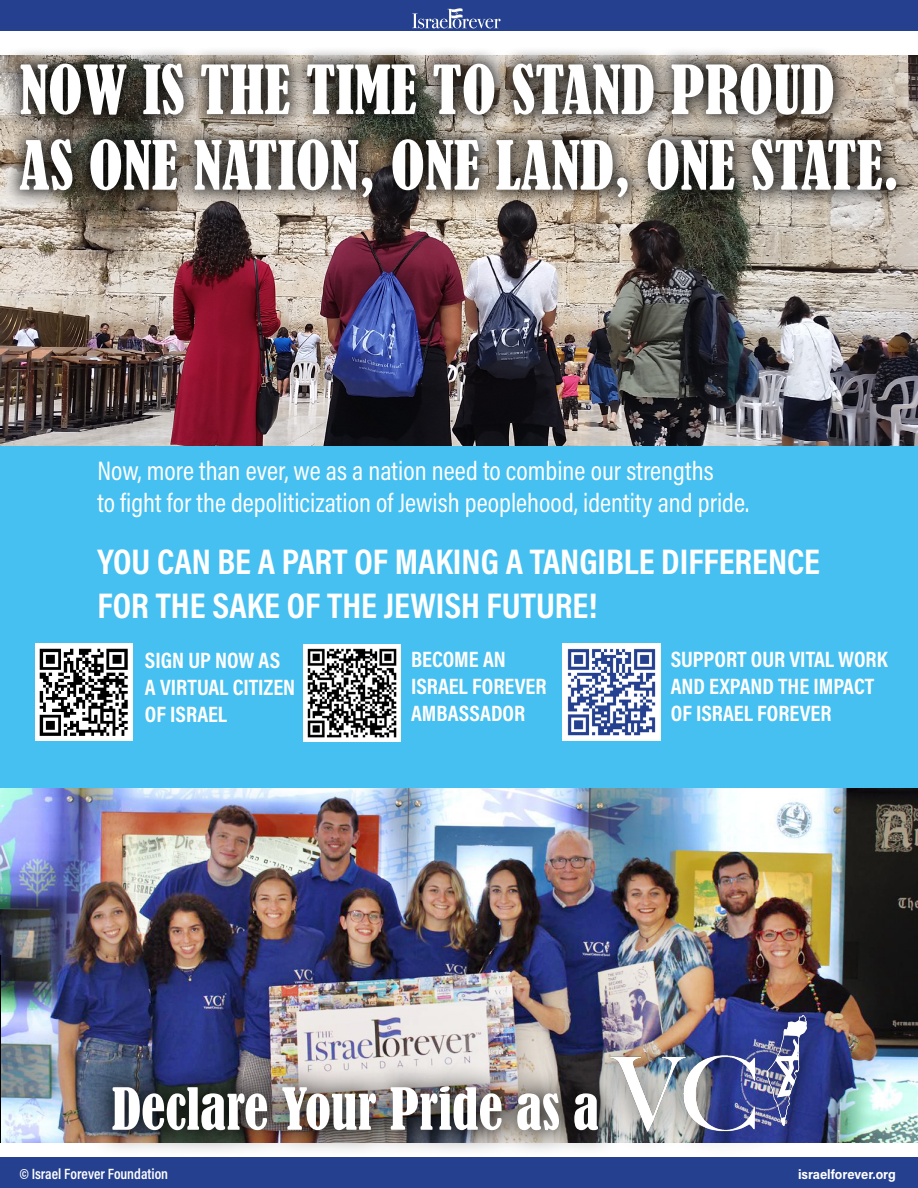
<style>
.page{position:relative;width:918px;height:1188px;background:#fff}
.page>*{position:absolute;margin:0;border:0;box-sizing:border-box;transform-origin:0 0}
.Paragraph_Style_1{font:condensed 63px/75.6px "Bernard";color:#fff}
.t1{font:condensed 54px "Bernard";color:#fff}
.t2{font:36px "Acumin Variable Concept";color:#fff}
.t3{font:27px "Acumin Variable Concept";color:#fff}
.t4{font:22.5px/27px "Acumin Variable Concept";color:#fff}
.t5{font:600 15px "Acumin Pro Cond";color:#fff}
.t6{font:700 13.5px "Acumin Pro Semi Cond";color:#fff}
</style>
<div class="page">
<div style="left:0;top:0;width:918px;height:31px;background:#25408f"></div>
<svg style="left:412px;top:8px;width:89px;height:20px"></svg>
<div style="left:0;top:1157px;width:918px;height:31px;background:#25408f"></div>
<img style="left:1px;top:788px;width:917px;height:354px">
<hr style="left:0;top:955px;width:1px;height:187px;background:#000">
<img style="left:0;top:55px;width:918px;height:392px">
<div style="left:2px;top:46px;width:912px;height:168px;background:#000;opacity:.75"></div>
<div style="left:86px;top:1060px;width:539px;height:98px;background:#000;opacity:.75"></div>
<div style="left:588px;top:991px;width:245px;height:168px;background:#000;opacity:.75"></div>
<img style="left:574px;top:984px;width:236px;height:158px">
<div style="left:0;top:447px;width:918px;height:341px;background:#45c0f1"></div>
<img style="left:304px;top:644px;width:97px;height:97px">
<img style="left:563px;top:643px;width:97px;height:98px">
<img style="left:35px;top:643px;width:97px;height:97px">
<p class="Paragraph_Style_1" style="left:19px;top:53px;width:881px">NOW IS THE TIME TO STAND PROUD<br>AS ONE NATION, ONE LAND, ONE STATE.</p>
<p class="t3" style="left:97px;top:452px;width:618px">Now, more than ever, we as a nation need to combine our strengths</p>
<p class="t3" style="left:97px;top:484px;width:653px">to fight for the depoliticization of Jewish peoplehood, identity and pride.</p>
<p class="t2" style="left:97px;top:537px;width:724px">YOU CAN BE A PART OF MAKING A TANGIBLE DIFFERENCE</p>
<p class="t2" style="left:97px;top:580px;width:502px">FOR THE SAKE OF THE JEWISH FUTURE!</p>
<p class="t4" style="left:411px;top:645px;width:96px">BECOME AN</p>
<p class="t4" style="left:411px;top:672px;width:137px">ISRAEL FOREVER</p>
<p class="t4" style="left:411px;top:699px;width:116px">AMBASSADOR</p>
<p class="t4" style="left:671px;top:645px;width:218px">SUPPORT OUR VITAL WORK</p>
<p class="t4" style="left:671px;top:672px;width:205px">AND EXPAND THE IMPACT<br>OF ISRAEL FOREVER</p>
<p class="t4" style="left:145px;top:646px;width:137px">SIGN UP NOW AS</p>
<p class="t4" style="left:145px;top:673px;width:152px">A VIRTUAL CITIZEN</p>
<p class="t4" style="left:145px;top:700px;width:84px">OF ISRAEL</p>
<p class="t1" style="left:112px;top:1078px;width:489px">Declare Your Pride as a</p>
<p class="t5" style="left:19px;top:1164px;width:150px">© Israel Forever Foundation</p>
<p class="t6" style="left:798px;top:1164px;width:99px">israelforever.org</p>
</div>
